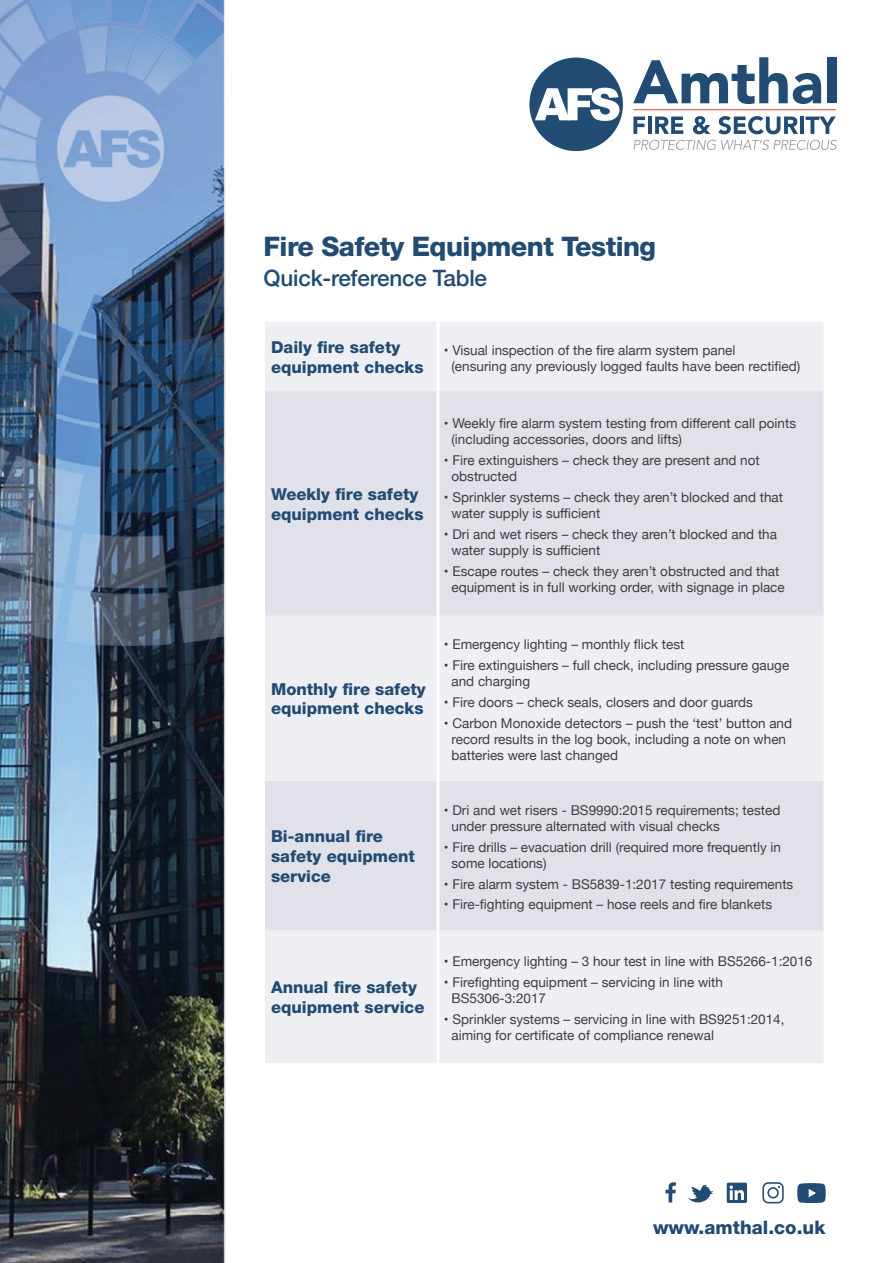
<style>
.page{position:relative;width:893px;height:1263px;background:#fff}
.page>*{position:absolute;margin:0;border:0;box-sizing:border-box;transform-origin:0 0}
.t1{font:800 27px "Helvetica Neue";letter-spacing:-.02em;color:#224b73}
.t2{font:500 22.5px "Helvetica Neue";letter-spacing:-.01em;color:#224b73}
.t3{font:800 18.6px "Helvetica Neue";color:#224b73}
.t4{font:800 16.5px/19.8px "Helvetica Neue";color:#224b73}
.t5{font:13.5px/16.2px "Helvetica Neue";color:#3e3e3f}
</style>
<div class="page">
<img style="left:0;top:0;width:225px;height:1263px">
<svg style="left:633px;top:57px;width:188px;height:47px"></svg>
<div style="left:827px;top:57px;width:9px;height:46px;background:#224c73"></div>
<hr style="left:633px;top:109px;width:203px;height:1px;background:#e14145">
<svg style="left:633px;top:117px;width:12px;height:17px"></svg>
<hr style="left:648px;top:117px;width:4px;height:17px;background:#224c73">
<svg style="left:655px;top:117px;width:28px;height:17px"></svg>
<svg style="left:693px;top:116px;width:17px;height:18px"></svg>
<svg style="left:718px;top:116px;width:80px;height:18px"></svg>
<hr style="left:800px;top:117px;width:4px;height:17px;background:#224c73">
<svg style="left:806px;top:117px;width:30px;height:17px"></svg>
<svg style="left:633px;top:140px;width:204px;height:10px"></svg>
<div style="left:529px;top:58px;width:94px;height:93px;background:#224c73;border-radius:50%"></div>
<svg style="left:535px;top:88px;width:84px;height:33px"></svg>
<svg style="left:665px;top:1182px;width:11px;height:20px"></svg>
<svg style="left:762px;top:1182px;width:22px;height:21px"></svg>
<svg style="left:727px;top:1183px;width:20px;height:20px"></svg>
<svg style="left:688px;top:1185px;width:25px;height:17px"></svg>
<svg style="left:797px;top:1183px;width:29px;height:20px"></svg>
<div style="left:265px;top:322px;width:558px;height:741px;background:#eeeff3"></div>
<svg style="left:265px;top:391px;width:558px;height:539px;background:#e5e6ec"></svg>
<hr style="left:436px;top:322px;width:3px;height:69px;background:#fff">
<hr style="left:436px;top:391px;width:3px;height:225px;background:#fff">
<hr style="left:436px;top:616px;width:3px;height:165px;background:#fff">
<hr style="left:436px;top:781px;width:3px;height:149px;background:#fff">
<hr style="left:436px;top:930px;width:3px;height:133px;background:#fff">
<h1 class="t1" style="left:264px;top:230px;width:394px">Fire Safety Equipment Testing</h1>
<h2 class="t2" style="left:264px;top:260px;width:225px">Quick-reference Table</h2>
<p class="t4" style="left:271px;top:337px;width:154px">Daily fire safety equipment checks</p>
<p class="t5" style="left:451px;top:343px;width:350px;text-indent:-8px">• Visual inspection of the fire alarm system panel<br>(ensuring any previously logged faults have been rectified)</p>
<p class="t4" style="left:271px;top:484px;width:154px">Weekly fire safety equipment checks</p>
<p class="t4" style="left:271px;top:679px;width:156px">Monthly fire safety equipment checks</p>
<p class="t4" style="left:271px;top:826px;width:145px">Bi-annual fire safety equipment service</p>
<p class="t4" style="left:271px;top:977px;width:155px">Annual fire safety equipment service</p>
<p class="t5" style="left:451px;top:416px;width:346px;text-indent:-8px">• Weekly fire alarm system testing from different call points (including accessories, doors and lifts)</p>
<p class="t5" style="left:451px;top:453px;width:310px;text-indent:-8px">• Fire extinguishers – check they are present and not obstructed</p>
<p class="t5" style="left:451px;top:490px;width:333px;text-indent:-8px">• Sprinkler systems – check they aren’t blocked and that water supply is sufficient</p>
<p class="t5" style="left:451px;top:527px;width:327px;text-indent:-8px">• Dri and wet risers – check they aren’t blocked and tha water supply is sufficient</p>
<p class="t5" style="left:444px;top:563px;width:342px;text-align:center">• Escape routes – check they aren’t obstructed and that equipment is in full working order, with signage in place</p>
<p class="t5" style="left:444px;top:637px;width:242px">• Emergency lighting – monthly flick test</p>
<p class="t5" style="left:451px;top:658px;width:339px;text-indent:-8px">• Fire extinguishers – full check, including pressure gauge and charging</p>
<p class="t5" style="left:444px;top:695px;width:310px">• Fire doors – check seals, closers and door guards</p>
<p class="t5" style="left:451px;top:715px;width:342px;text-indent:-8px">• Carbon Monoxide detectors – push the ‘test’ button and record results in the log book, including a note on when batteries were last changed</p>
<p class="t5" style="left:451px;top:803px;width:330px;text-indent:-8px">• Dri and wet risers - BS9990:2015 requirements; tested under pressure alternated with visual checks</p>
<p class="t5" style="left:451px;top:839px;width:331px;text-indent:-8px">• Fire drills – evacuation drill (required more frequently in some locations)</p>
<p class="t5" style="left:444px;top:876px;width:351px">• Fire alarm system - BS5839-1:2017 testing requirements</p>
<p class="t5" style="left:444px;top:897px;width:330px">• Fire-fighting equipment – hose reels and fire blankets</p>
<p class="t5" style="left:444px;top:954px;width:370px">• Emergency lighting – 3 hour test in line with BS5266-1:2016</p>
<p class="t5" style="left:451px;top:975px;width:273px;text-indent:-8px">• Firefighting equipment – servicing in line with<br>BS5306-3:2017</p>
<p class="t5" style="left:451px;top:1012px;width:335px;text-indent:-8px">• Sprinkler systems – servicing in line with BS9251:2014, aiming for certificate of compliance renewal</p>
<h3 class="t3" style="left:653px;top:1216px;width:174px">www.amthal.co.uk</h3>
</div>
